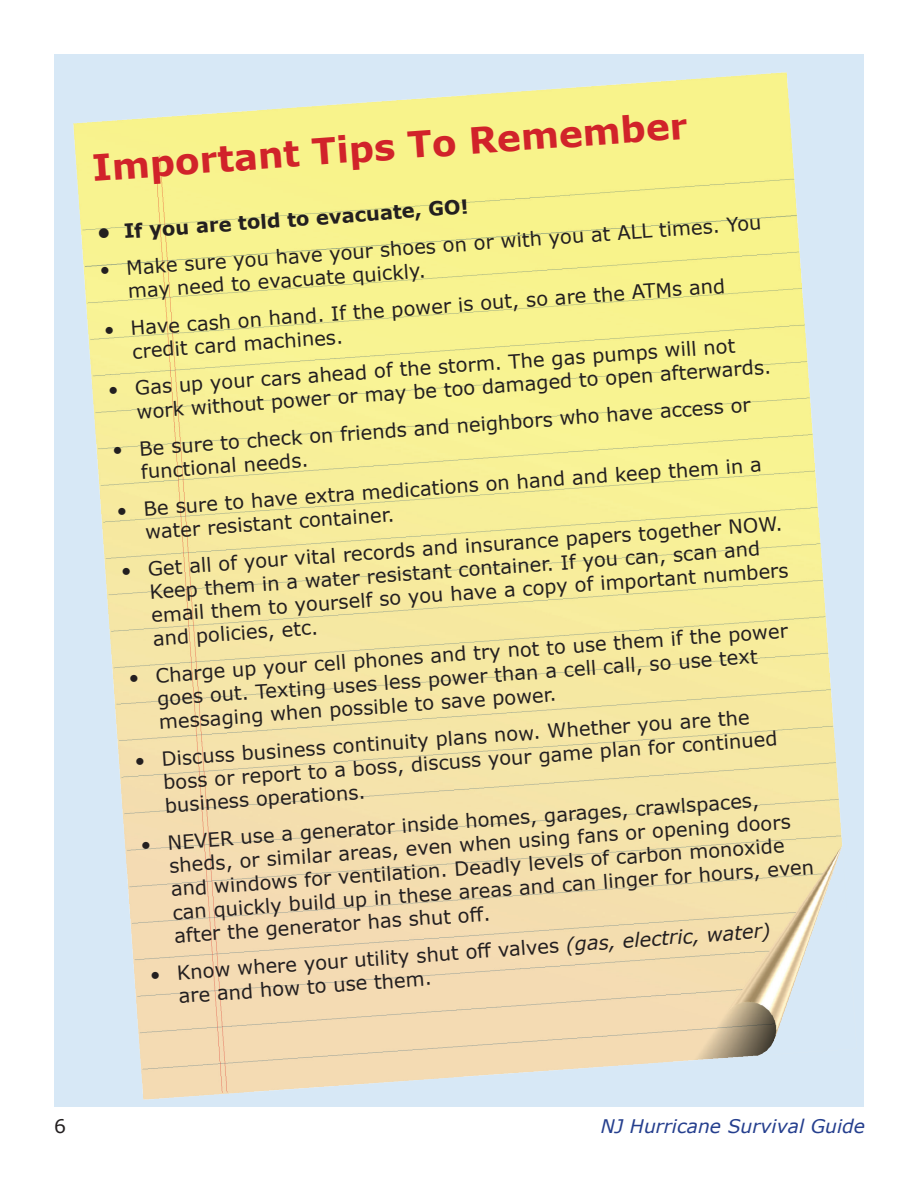
<style>
.page{position:relative;width:918px;height:1188px;background:#fff}
.page>*{position:absolute;margin:0;border:0;box-sizing:border-box;transform-origin:0 0}
.t1{font:700 36px "Verdana";color:#d1232a}
.t2{font:19.5px/23.5px "Verdana";color:#231f20}
.t3{font:700 19.5px "Verdana";color:#231f20}
.t4{font:italic 18.75px "Verdana";color:#253f8e}
.t5{font:18.75px "Verdana";color:#231f20}
.s1{font-style:italic}
</style>
<div class="page">
<div style="left:54px;top:54px;width:810px;height:1053px;background:#d7e8f6"></div>
<img style="left:74px;top:72px;width:768px;height:1027px">
<h1 class="t1" style="left:90px;top:142px;width:598px;rotate:-4deg">Important Tips To Remember</h1>
<p class="t3" style="left:96px;top:219px;width:374px;rotate:-4deg">• If you are told to evacuate, GO!</p>
<p class="t2" style="left:126px;top:255px;width:638px;text-indent:-27px;rotate:-4deg">• Make sure you have your shoes on or with you at ALL times. You may need to evacuate quickly.</p>
<p class="t2" style="left:130px;top:316px;width:597px;text-indent:-27px;rotate:-4deg">• Have cash on hand. If the power is out, so are the ATMs and credit card machines.</p>
<p class="t2" style="left:134px;top:376px;width:637px;text-indent:-27px;rotate:-4deg">• Gas up your cars ahead of the storm. The gas pumps will not work without power or may be too damaged to open afterwards.</p>
<p class="t2" style="left:139px;top:436px;width:614px;text-indent:-27px;rotate:-4deg">• Be sure to check on friends and neighbors who have access or functional needs.</p>
<p class="t2" style="left:143px;top:496px;width:621px;text-indent:-27px;rotate:-4deg">• Be sure to have extra medications on hand and keep them in a water resistant container.</p>
<p class="t2" style="left:147px;top:556px;width:640px;text-indent:-27px;rotate:-4deg">• Get all of your vital records and insurance papers together NOW.<br>Keep them in a water resistant container. If you can, scan and email them to yourself so you have a copy of important numbers and policies, etc.</p>
<p class="t2" style="left:155px;top:663px;width:635px;text-indent:-27px;rotate:-4deg">• Charge up your cell phones and try not to use them if the power goes out. Texting uses less power than a cell call, so use text messaging when possible to save power.</p>
<p class="t2" style="left:161px;top:747px;width:617px;text-indent:-27px;rotate:-4deg">• Discuss business continuity plans now. Whether you are the boss or report to a boss, discuss your game plan for continued business operations.</p>
<p class="t2" style="left:167px;top:830px;width:645px;text-indent:-27px;rotate:-4deg">• NEVER use a generator inside homes, garages, crawlspaces, sheds, or similar areas, even when using fans or opening doors and windows for ventilation. Deadly levels of carbon monoxide can quickly build up in these areas and can linger for hours, even after the generator has shut off .</p>
<p class="t2" style="left:176px;top:960px;width:597px;text-indent:-27px;rotate:-4deg">• Know where your utility shut off valves <span class="s1">(gas, electric, water) </span>are and how to use them.</p>
<p class="t5" style="left:54px;top:1113px;width:13px">6</p>
<p class="t4" style="left:601px;top:1113px;width:266px">NJ Hurricane Survival Guide</p>
</div>
